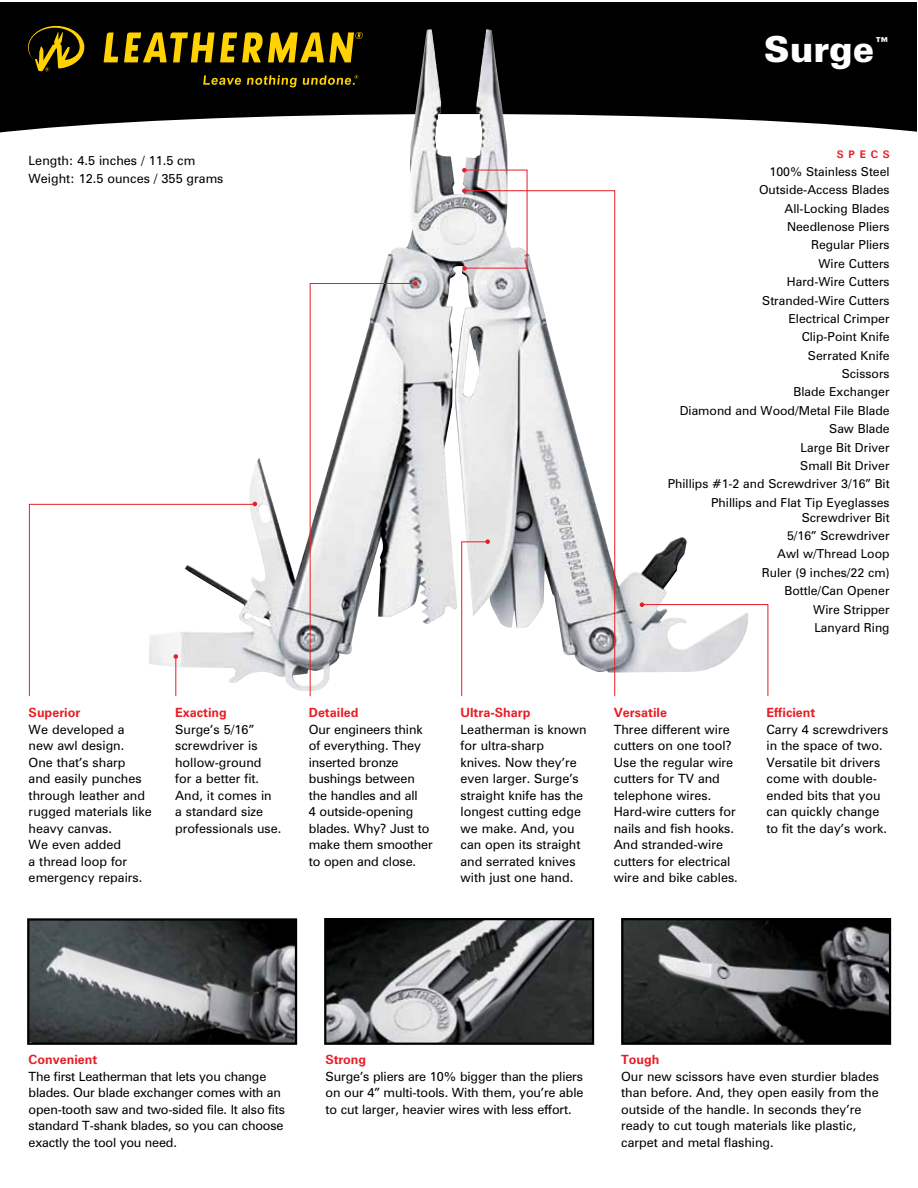
<style>
.page{position:relative;width:918px;height:1188px;background:#fff}
.page>*{position:absolute;margin:0;border:0;box-sizing:border-box;transform-origin:0 0}
.t1{font:900 36px "Zurich BT";color:#fff}
.t2{font:12.75px/16.5px "Zurich BT";color:#000}
.t3{font:700 12.75px "Zurich BT";color:#e61e26}
.t4{font:12.3px/18.5px "Zurich BT";color:#000;text-align:right}
.t5{font:700 10.5px "Zurich BT";letter-spacing:.45em;color:#e61e26}
</style>
<div class="page">
<svg style="left:0;top:3px;width:917px;height:131px;background:#1d1d1d"></svg>
<img style="left:185px;top:29px;width:245px;height:602px">
<img style="left:30px;top:921px;width:264px;height:121px">
<div style="left:27px;top:918px;width:270px;height:127px;border:2px solid #000"></div>
<img style="left:624px;top:921px;width:264px;height:121px">
<div style="left:621px;top:918px;width:270px;height:127px;border:2px solid #000"></div>
<img style="left:327px;top:921px;width:264px;height:121px">
<div style="left:324px;top:918px;width:270px;height:127px;border:2px solid #000"></div>
<svg style="left:309px;top:283px;width:107px;height:414px"></svg>
<svg style="left:28px;top:503px;width:227px;height:194px"></svg>
<svg style="left:464px;top:190px;width:152px;height:507px"></svg>
<svg style="left:174px;top:654px;width:4px;height:5px"></svg>
<svg style="left:253px;top:502px;width:4px;height:4px"></svg>
<svg style="left:413px;top:281px;width:5px;height:5px"></svg>
<svg style="left:462px;top:189px;width:5px;height:4px"></svg>
<svg style="left:461px;top:539px;width:29px;height:158px"></svg>
<svg style="left:640px;top:602px;width:129px;height:95px"></svg>
<hr style="left:175px;top:656px;width:1px;height:40px;background:#e61e26">
<svg style="left:462px;top:168px;width:5px;height:5px"></svg>
<svg style="left:462px;top:266px;width:5px;height:5px"></svg>
<svg style="left:104px;top:32px;width:14px;height:30px"></svg>
<svg style="left:124px;top:32px;width:239px;height:30px;background:#7d6700"></svg>
<svg style="left:27px;top:26px;width:57px;height:45px;background:#4c3f00"></svg>
<svg style="left:203px;top:75px;width:38px;height:10px"></svg>
<svg style="left:247px;top:75px;width:50px;height:12px"></svg>
<svg style="left:303px;top:75px;width:56px;height:10px"></svg>
<h1 class="t1" style="left:764px;top:27px;width:127px">Surge<sup>™</sup></h1>
<p class="t2" style="left:28px;top:151px;width:197px;line-height:18.3px">Length: 4.5 inches / 11.5 cm<br>Weight: 12.5 ounces / 355 grams</p>
<p class="t5" style="left:837px;top:147px;width:52px">Specs</p>
<p class="t4" style="left:668px;top:162px;width:223px">100% Stainless Steel<br>Outside-Access Blades<br>All-Locking Blades<br>Needlenose Pliers<br>Regular Pliers<br>Wire Cutters<br>Hard-Wire Cutters<br>Stranded-Wire Cutters<br>Electrical Crimper<br>Clip-Point Knife<br>Serrated Knife<br>Scissors<br>Blade Exchanger<br>Diamond and Wood/Metal File Blade<br>Saw Blade<br>Large Bit Driver<br>Small Bit Driver<br>Phillips #1-2 and Screwdriver 3/16” Bit<br>Phillips and Flat Tip Eyeglasses</p>
<p class="t4" style="left:762px;top:508px;width:129px">Screwdriver Bit<br>5/16” Screwdriver<br>Awl w/Thread Loop<br>Ruler (9 inches/22 cm)<br>Bottle/Can Opener<br>Wire Stripper<br>Lanyard Ring</p>
<p class="t3" style="left:29px;top:705px;width:53px">Superior</p>
<p class="t2" style="left:29px;top:721px;width:125px">We developed a new awl design.<br>One that’s sharp<br>and easily punches through leather and rugged materials like heavy canvas.<br>We even added<br>a thread loop for emergency repairs.</p>
<p class="t3" style="left:175px;top:705px;width:53px">Exacting</p>
<p class="t2" style="left:175px;top:721px;width:108px">Surge’s 5/16” screwdriver is hollow-ground<br>for a better fit.<br>And, it comes in a standard size professionals use.</p>
<p class="t3" style="left:309px;top:705px;width:51px">Detailed</p>
<p class="t2" style="left:309px;top:721px;width:126px">Our engineers think of everything. They inserted bronze bushings between the handles and all<br>4 outside-opening blades. Why? Just to make them smoother to open and close.</p>
<p class="t3" style="left:460px;top:705px;width:72px">Ultra-Sharp</p>
<p class="t2" style="left:460px;top:721px;width:128px">Leatherman is known for ultra-sharp knives. Now they’re even larger. Surge’s straight knife has the longest cutting edge we make. And, you can open its straight and serrated knives with just one hand.</p>
<p class="t3" style="left:614px;top:705px;width:55px">Versatile</p>
<p class="t2" style="left:614px;top:721px;width:126px">Three different wire cutters on one tool?<br>Use the regular wire cutters for TV and telephone wires.<br>Hard-wire cutters for nails and fish hooks.<br>And stranded-wire cutters for electrical wire and bike cables.</p>
<p class="t3" style="left:766px;top:705px;width:50px">Efficient</p>
<p class="t2" style="left:766px;top:721px;width:123px">Carry 4 screwdrivers in the space of two.<br>Versatile bit drivers come with double&shy;ended bits that you can quickly change to fit the day’s work.</p>
<p class="t3" style="left:29px;top:1052px;width:70px">Convenient</p>
<p class="t2" style="left:29px;top:1068px;width:258px">The first Leatherman that lets you change blades. Our blade exchanger comes with an open-tooth saw and two-sided file. It also fits standard T-shank blades, so you can choose exactly the tool you need.</p>
<p class="t3" style="left:326px;top:1052px;width:42px">Strong</p>
<p class="t2" style="left:326px;top:1068px;width:260px;text-align:justify">Surge’s pliers are 10% bigger than the pliers on our 4” multi-tools. With them, you’re able to cut larger, heavier wires with less effort.</p>
<p class="t3" style="left:621px;top:1052px;width:40px">Tough</p>
<p class="t2" style="left:621px;top:1068px;width:259px">Our new scissors have even sturdier blades than before. And, they open easily from the outside of the handle. In seconds they’re ready to cut tough materials like plastic, carpet and metal flashing.</p>
</div>
